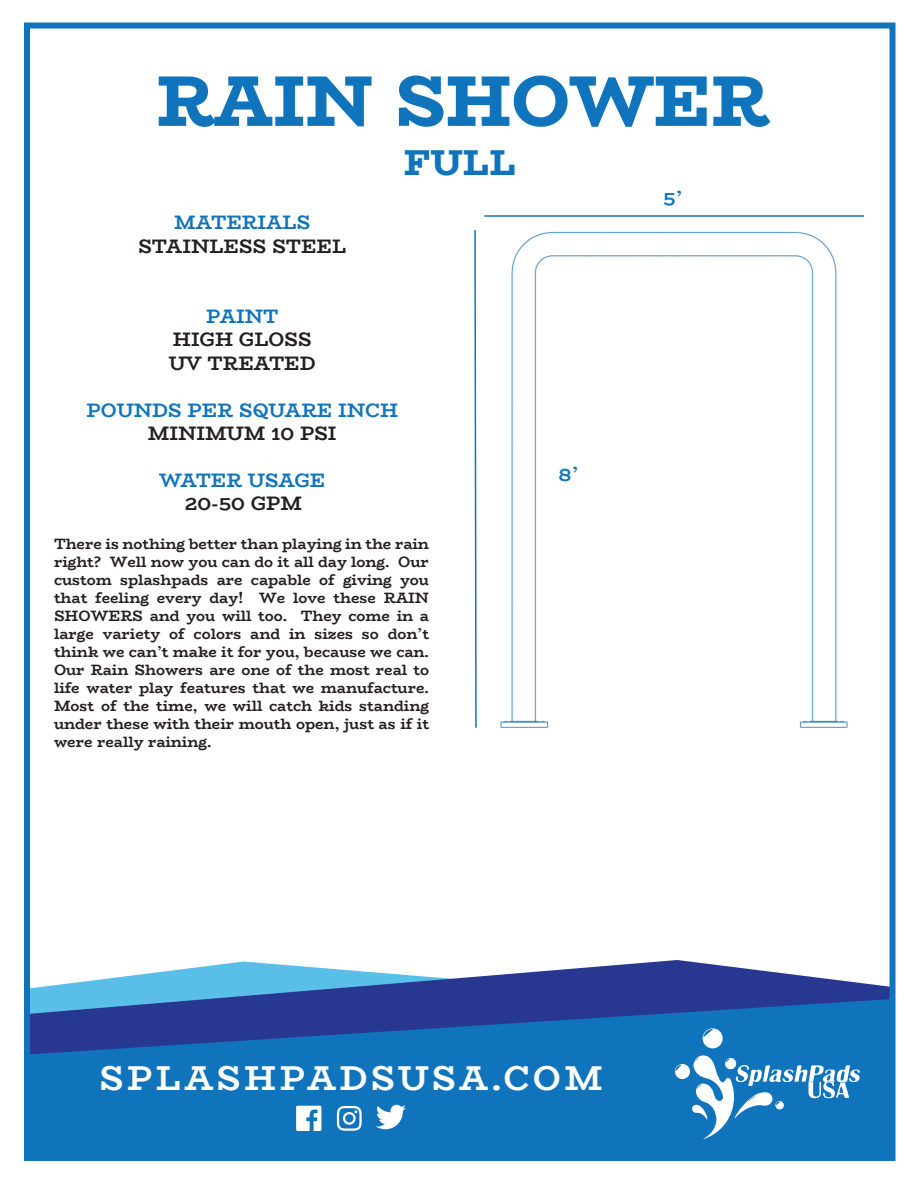
<style>
.page{position:relative;width:918px;height:1188px;background:#fff}
.page>*{position:absolute;margin:0;border:0;box-sizing:border-box;transform-origin:0 0}
.t1{font:800 72px "Bio Rhyme";letter-spacing:-.005em;color:#1074bc}
.t2{font:800 36px "Bio Rhyme";color:#1074bc}
.t3{font:700 34.5px "Bio Rhyme";letter-spacing:.095em;color:#fff}
.t4{font:700 19.5px/23.4px "Bio Rhyme";color:#231f20}
.t5{font:700 19.5px "Bio Rhyme";color:#1074bc}
.t6{font:700 15px/18px "Bio Rhyme";color:#231f20;text-align:justify}
</style>
<div class="page">
<svg style="left:31px;top:960px;width:858px;height:39px"></svg>
<svg style="left:31px;top:999px;width:858px;height:155px;background:#1569b3"></svg>
<div style="left:24px;top:22px;width:872px;height:1139px;border:6px solid #1074bc"></div>
<hr style="left:484px;top:215px;width:380px;height:2px;background:#1074bc">
<svg style="left:337px;top:1106px;width:25px;height:25px"></svg>
<svg style="left:376px;top:1105px;width:30px;height:24px"></svg>
<svg style="left:296px;top:1106px;width:25px;height:25px"></svg>
<svg style="left:703px;top:1028px;width:20px;height:20px"></svg>
<svg style="left:675px;top:1055px;width:185px;height:84px"></svg>
<img style="left:474px;top:218px;width:422px;height:513px">
<h1 class="t1" style="left:156px;top:45px;width:614px">RAIN SHOWER</h1>
<h3 class="t5" style="left:174px;top:208px;width:138px">MATERIALS</h3>
<h3 class="t4" style="left:138px;top:234px;width:210px">STAINLESS STEEL</h3>
<h2 class="t2" style="left:404px;top:135px;width:113px">FULL</h2>
<h3 class="t5" style="left:206px;top:301px;width:74px">PAINT</h3>
<h3 class="t4" style="left:169px;top:327px;width:149px">HIGH GLOSS<br>UV TREATED</h3>
<h3 class="t5" style="left:86px;top:395px;width:313px">POUNDS PER SQUARE INCH</h3>
<h3 class="t4" style="left:148px;top:421px;width:190px">MINIMUM 10 PSI</h3>
<h3 class="t5" style="left:159px;top:465px;width:168px">WATER USAGE</h3>
<h3 class="t4" style="left:185px;top:491px;width:119px">20-50 GPM</h3>
<p class="t6" style="left:54px;top:534px;width:377px">There is nothing better than playing in the rain right? Well now you can do it all day long. Our custom splashpads are capable of giving you that feeling every day! We love these RAIN SHOWERS and you will too. They come in a large variety of colors and in sizes so don’t think we can’t make it for you, because we can.<br>Our Rain Showers are one of the most real to life water play features that we manufacture.<br>Most of the time, we will catch kids standing under these with their mouth open, just as if it were really raining.</p>
<h3 class="t5" style="left:558px;top:459px;width:21px">8’</h3>
<h3 class="t5" style="left:664px;top:183px;width:20px">5’</h3>
<h3 class="t3" style="left:99px;top:1052px;width:505px">SPLASHPADSUSA.COM</h3>
</div>
